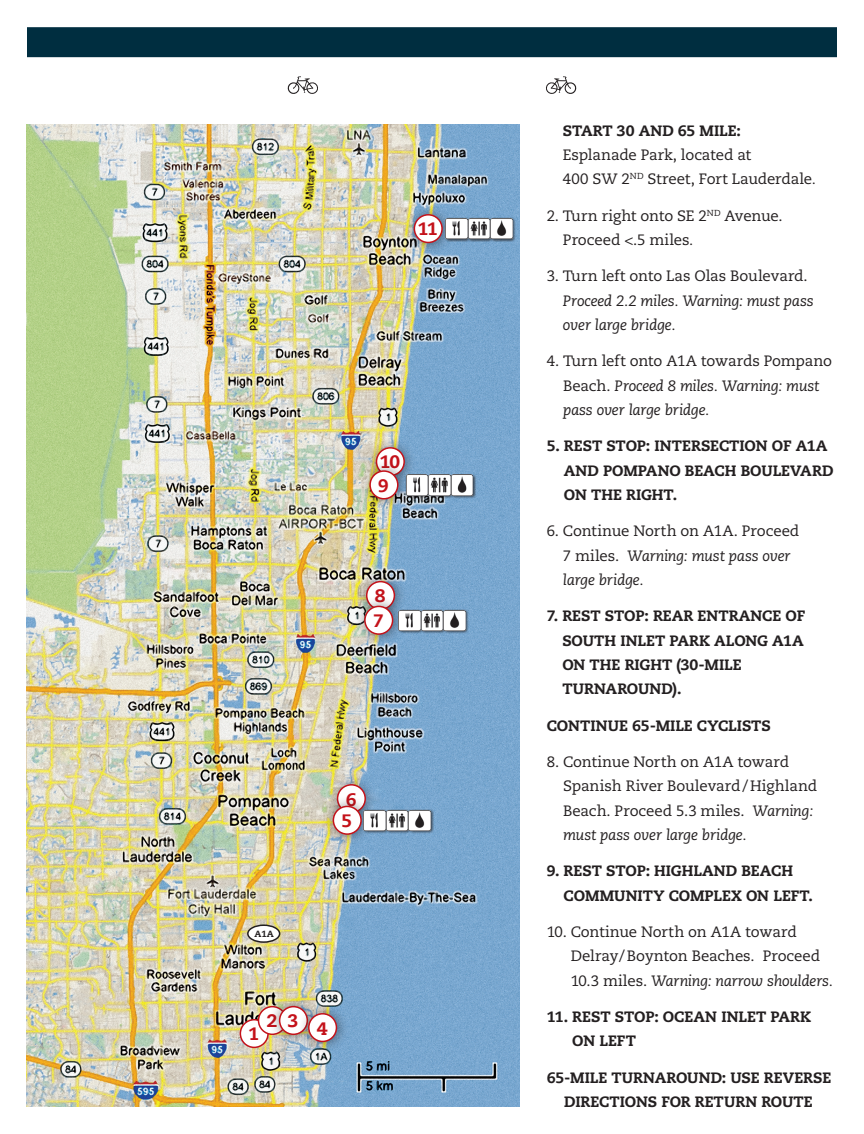
<style>
.page{position:relative;width:864px;height:1134px;background:#fff}
.page>*{position:absolute;margin:0;border:0;box-sizing:border-box;transform-origin:0 0}
.t1{font:800 18px/21.6px "Caecilia LT Std";color:#c4121a}
.t2{font:15px/24.3px "Caecilia LT Std";letter-spacing:-.005em;color:#231f20}
.t3{font:italic 15px/24.3px "Caecilia LT Std";letter-spacing:-.02em;color:#231f20}
.t4{font:800 15px/24.3px "Caecilia LT Std";letter-spacing:.075em;color:#231f20}
.t5{font:800 15px "Caecilia LT Std";letter-spacing:.005em;color:#231f20}
.t6{font:800 15px/24.3px "Caecilia LT Std";letter-spacing:.035em;color:#231f20}
.t7{font:800 15px/24.3px "Caecilia LT Std";letter-spacing:.105em;color:#231f20}
.t8{font:800 9px "Caecilia LT Std";color:#231f20}
.s1{font-style:italic}
.s2{font-style:normal}
</style>
<div class="page">
<div style="left:27px;top:27px;width:810px;height:30px;background:#002e40"></div>
<img style="left:26px;top:124px;width:494px;height:983px">
<div style="left:240px;top:1020px;width:28px;height:27px;background:#fff;border-radius:50%"></div>
<div style="left:240px;top:1019px;width:29px;height:29px;border:2px solid #c4121a;border-radius:50%"></div>
<div style="left:259px;top:1007px;width:27px;height:27px;background:#fff;border-radius:50%"></div>
<div style="left:258px;top:1006px;width:29px;height:29px;border:2px solid #c4121a;border-radius:50%"></div>
<div style="left:268px;top:995px;width:52px;height:52px;background:#231f20;opacity:.5"></div>
<div style="left:280px;top:1007px;width:27px;height:27px;background:#fff;border-radius:50%"></div>
<div style="left:279px;top:1006px;width:29px;height:29px;border:2px solid #c4121a;border-radius:50%"></div>
<div style="left:298px;top:1003px;width:51px;height:51px;background:#231f20;opacity:.5"></div>
<div style="left:309px;top:1014px;width:27px;height:27px;background:#fff;border-radius:50%"></div>
<div style="left:308px;top:1013px;width:29px;height:29px;border:2px solid #c4121a;border-radius:50%"></div>
<div style="left:326px;top:774px;width:52px;height:51px;background:#231f20;opacity:.5"></div>
<div style="left:338px;top:785px;width:27px;height:27px;background:#fff;border-radius:50%"></div>
<div style="left:337px;top:784px;width:29px;height:29px;border:2px solid #c4121a;border-radius:50%"></div>
<div style="left:322px;top:795px;width:52px;height:52px;background:#231f20;opacity:.5"></div>
<div style="left:333px;top:806px;width:28px;height:28px;background:#fff;border-radius:50%"></div>
<div style="left:333px;top:806px;width:29px;height:29px;border:2px solid #c4121a;border-radius:50%"></div>
<div style="left:356px;top:570px;width:51px;height:52px;background:#231f20;opacity:.5"></div>
<div style="left:367px;top:582px;width:27px;height:27px;background:#fff;border-radius:50%"></div>
<div style="left:366px;top:581px;width:29px;height:29px;border:2px solid #c4121a;border-radius:50%"></div>
<div style="left:354px;top:595px;width:52px;height:52px;background:#231f20;opacity:.5"></div>
<div style="left:365px;top:606px;width:28px;height:28px;background:#fff;border-radius:50%"></div>
<div style="left:364px;top:606px;width:29px;height:29px;border:2px solid #c4121a;border-radius:50%"></div>
<div style="left:365px;top:437px;width:52px;height:51px;background:#231f20;opacity:.5"></div>
<div style="left:377px;top:448px;width:27px;height:28px;background:#fff;border-radius:50%"></div>
<div style="left:376px;top:447px;width:29px;height:29px;border:2px solid #c4121a;border-radius:50%"></div>
<div style="left:359px;top:460px;width:52px;height:52px;background:#231f20;opacity:.5"></div>
<div style="left:370px;top:471px;width:28px;height:28px;background:#fff;border-radius:50%"></div>
<div style="left:369px;top:470px;width:30px;height:30px;border:2px solid #c4121a;border-radius:50%"></div>
<div style="left:403px;top:204px;width:52px;height:51px;background:#231f20;opacity:.5"></div>
<div style="left:414px;top:215px;width:28px;height:27px;background:#fff;border-radius:50%"></div>
<div style="left:414px;top:214px;width:29px;height:29px;border:2px solid #c4121a;border-radius:50%"></div>
<div style="left:248px;top:925px;width:32px;height:17px;background:#fff;border-radius:50%"></div>
<div style="left:247px;top:924px;width:33px;height:19px;border:2px solid #231f20;border-radius:50%"></div>
<div style="left:363px;top:809px;width:26px;height:25px;background:#231f20;opacity:.5"></div>
<img style="left:364px;top:810px;width:21px;height:20px">
<div style="left:385px;top:809px;width:26px;height:25px;background:#231f20;opacity:.5"></div>
<div style="left:408px;top:809px;width:26px;height:25px;background:#231f20;opacity:.5"></div>
<div style="left:398px;top:609px;width:25px;height:25px;background:#231f20;opacity:.5"></div>
<img style="left:399px;top:610px;width:21px;height:20px">
<div style="left:420px;top:609px;width:26px;height:25px;background:#231f20;opacity:.5"></div>
<div style="left:443px;top:609px;width:26px;height:25px;background:#231f20;opacity:.5"></div>
<div style="left:405px;top:474px;width:26px;height:24px;background:#231f20;opacity:.5"></div>
<img style="left:406px;top:475px;width:22px;height:20px">
<div style="left:428px;top:474px;width:25px;height:24px;background:#231f20;opacity:.5"></div>
<div style="left:450px;top:474px;width:26px;height:24px;background:#231f20;opacity:.5"></div>
<div style="left:444px;top:217px;width:26px;height:25px;background:#231f20;opacity:.5"></div>
<img style="left:446px;top:218px;width:21px;height:21px">
<div style="left:467px;top:217px;width:26px;height:25px;background:#231f20;opacity:.5"></div>
<div style="left:490px;top:217px;width:26px;height:25px;background:#231f20;opacity:.5"></div>
<svg style="left:288px;top:76px;width:30px;height:18px"></svg>
<svg style="left:546px;top:76px;width:30px;height:18px"></svg>
<p class="t1" style="left:418px;top:218px;width:22px">11</p>
<p class="t1" style="left:378px;top:450px;width:24px;line-height:23.4px">10<br>9</p>
<p class="t1" style="left:373px;top:584px;width:14px;line-height:24.8px">8<br>7</p>
<p class="t1" style="left:342px;top:789px;width:16px">6<br>5</p>
<p class="t8" style="left:254px;top:928px;width:21px">A1A</p>
<p class="t1" style="left:249px;top:1023px;width:12px">1</p>
<p class="t1" style="left:267px;top:1010px;width:62px">23 4</p>
<p class="t5" style="left:563px;top:121px;width:180px">START 30 AND 65 MILE:</p>
<p class="t2" style="left:563px;top:143px;width:254px">Esplanade Park, located at<br>400 SW 2<sup>nd</sup> Street, Fort Lauderdale<span class="s1">.</span></p>
<p class="t2" style="left:563px;top:204px;width:221px;text-indent:-16px">2. Turn right onto SE 2<sup>nd</sup> Avenue.<br>Proceed &lt;.5 miles<span class="s1">.</span></p>
<p class="t2" style="left:547px;top:264px;width:262px">3. Turn left onto Las Olas Boulevard.</p>
<p class="t3" style="left:563px;top:289px;width:252px">Proceed 2.2 miles. Warning: must pass over large bridge.</p>
<p class="t3" style="left:563px;top:349px;width:270px;text-indent:-16px"><span class="s2">4. Turn left onto A1A towards Pompano<br>Beach.</span> Proceed 8 miles. Warning: must pass over large bridge.</p>
<p class="t4" style="left:564px;top:434px;width:271px;text-indent:-17px">5. REST STOP: INTERSECTION OF A1A<br>AND POMPANO BEACH BOULEVARD<br>ON THE RIGHT.</p>
<p class="t2" style="left:563px;top:519px;width:238px;text-indent:-16px">6. Continue North on A1A. Proceed<br>7 miles. <span class="s1">Warning: must pass over large bridge.</span></p>
<p class="t5" style="left:547px;top:607px;width:72px">7. RE ST STOP</p>
<p class="t4" style="left:562px;top:604px;width:243px;text-indent:82px">: REAR ENTRANCE OF<br>SOUTH INLET PARK ALONG A1A<br>ON THE RIGHT (30-MILE<br>TURNAROUND).</p>
<p class="t5" style="left:547px;top:716px;width:13px">CONTINUE</p>
<p class="t5" style="left:632px;top:716px;width:140px">65-MILE CYCLISTS</p>
<p class="t2" style="left:563px;top:750px;width:256px;text-indent:-16px">8. Continue North on A1A toward<br>Spanish River Boulevard /Highland<br>Beach. Proceed 5.3 miles. <span class="s1">Warning: must pass over large bridge.</span></p>
<p class="t5" style="left:547px;top:862px;width:73px">9. RE ST STOP</p>
<p class="t6" style="left:564px;top:859px;width:251px;text-indent:82px">: HIGHLAND BEACH<br>COMMUNITY COMPLEX ON LEFT.</p>
<p class="t2" style="left:571px;top:920px;width:264px;text-indent:-24px">10. Continue North on A1A toward<br>Delray/Boynton Beaches. Proceed<br>10.3 miles. <span class="s1">Warning: narrow shoulders.</span></p>
<p class="t5" style="left:547px;top:1007px;width:82px">11. RE ST STOP</p>
<p class="t5" style="left:654px;top:1007px;width:158px">: OCEAN INLET PARK</p>
<p class="t5" style="left:572px;top:1032px;width:65px">ON LEFT</p>
<p class="t5" style="left:547px;top:1068px;width:77px">65-MILE TURNAROUND</p>
<p class="t7" style="left:564px;top:1065px;width:269px;text-indent:158px">: USE REVERSE<br>DIRECTIONS FOR RETURN ROUTE</p>
</div>
